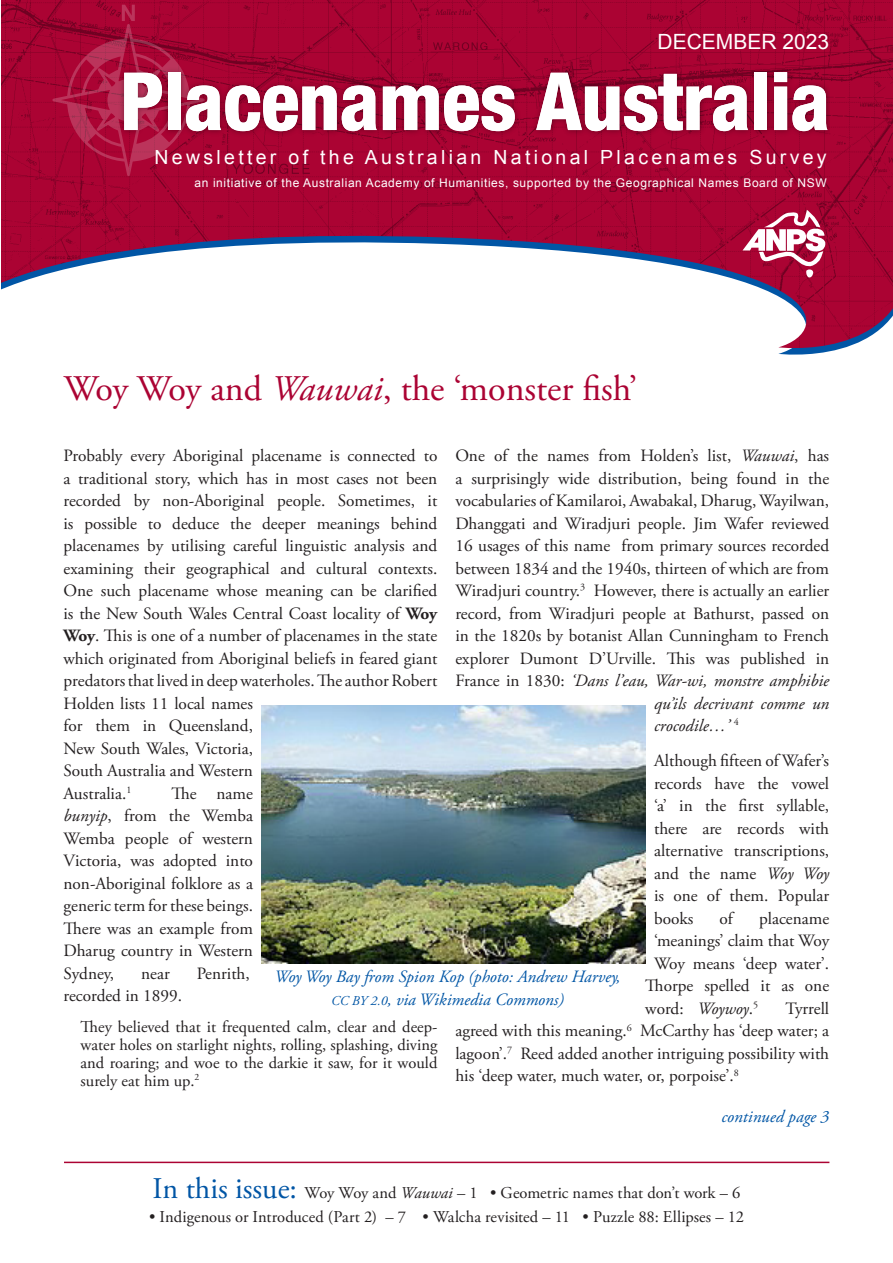
<style>
.page{position:relative;width:893px;height:1263px;background:#fff}
.page>*{position:absolute;margin:0;border:0;box-sizing:border-box;transform-origin:0 0}
.heading{font:36px "Adobe Garamond Pro";color:#ab0333}
.t1{font:21px "Arial";color:#fff}
.t2{font:19.5px "Arial";letter-spacing:.17em;color:#fff}
.text{font:17.25px/22.5px "Adobe Garamond Pro";color:#231f20;text-align:justify}
.t3{font:italic 17.25px/22.5px "Adobe Garamond Pro";color:#0155a5;text-align:center}
.text-2{font:italic 17.25px "Adobe Garamond Pro";color:#231f20}
.text-3{font:16.5px/18px "Adobe Garamond Pro";color:#231f20;text-align:justify}
.t4{font:12px "Arial";letter-spacing:.05em;color:#fff}
.s1{font-style:italic}
.s2{font-weight:700}
.s3{font-style:normal}
.s4{font-size:13.5px}
.s5{font-size:30px;color:#0155a5}
</style>
<div class="page">
<img style="left:1px;top:0;width:892px;height:350px">
<hr style="left:64px;top:1161px;width:765px;height:2px;background:#ab0333">
<img style="left:377px;top:64px;width:452px;height:76px">
<svg style="left:52px;top:5px;width:325px;height:171px;background:#b22950"></svg>
<svg style="left:383px;top:86px;width:132px;height:45px"></svg>
<svg style="left:536px;top:73px;width:212px;height:58px"></svg>
<div style="left:754px;top:73px;width:13px;height:57px;background:#fff"></div>
<svg style="left:774px;top:72px;width:53px;height:59px"></svg>
<svg style="left:742px;top:210px;width:83px;height:67px"></svg>
<img style="left:261px;top:706px;width:384px;height:258px">
<p class="t1" style="left:658px;top:28px;width:173px">DECEMBER 2023</p>
<p class="t2" style="left:155px;top:145px;width:674px">Newsletter of the Australian National Placenames Survey</p>
<p class="t4" style="left:195px;top:175px;width:634px">an initiative of the Australian Academy of Humanities, supported by the Geographical Names Board of NSW</p>
<p class="heading" style="left:64px;top:367px;width:575px">Woy Woy and <span class="s1">Wauwai</span>, the ‘monster fish’</p>
<p class="text" style="left:64px;top:445px;width:375px;text-align:left">Probably every Aboriginal placename is connected to a traditional story, which has in most cases not been recorded by non-Aboriginal people. Sometimes, it is possible to deduce the deeper meanings behind placenames by utilising careful linguistic analysis and examining their geographical and cultural contexts.<br>One such placename whose meaning can be clarified is the New South Wales Central Coast locality of <span class="s2">Woy Woy</span>. This is one of a number of placenames in the state which originated from Aboriginal beliefs in feared giant predators that lived in deep waterholes. The author Robert Holden lists 11 local names<br>for them in Queensland,<br>New South Wales, Victoria,<br>South Australia and Western<br>Australia.<sup>1</sup></p>
<p class="text" style="left:455px;top:445px;width:375px">One of the names from Holden’s list, <span class="s1">Wauwai</span>, has</p>
<p class="text" style="left:455px;top:467px;width:375px">a surprisingly wide distribution, being found in the</p>
<p class="text" style="left:455px;top:490px;width:375px">vocabularies of Kamilaroi, Awabakal, Dharug, Wayilwan,</p>
<p class="text" style="left:455px;top:512px;width:375px">Dhanggati and Wiradjuri people. Jim Wafer reviewed</p>
<p class="text" style="left:455px;top:535px;width:375px">16 usages of this name from primary sources recorded</p>
<p class="text" style="left:455px;top:557px;width:375px">between 1834 and the 1940s, thirteen of which are from</p>
<p class="text" style="left:455px;top:580px;width:375px">Wiradjuri country.<sup>3</sup> However, there is actually an earlier</p>
<p class="text" style="left:455px;top:602px;width:375px">record, from Wiradjuri people at Bathurst, passed on</p>
<p class="text" style="left:455px;top:625px;width:375px">in the 1820s by botanist Allan Cunningham to French</p>
<p class="text" style="left:455px;top:647px;width:375px">explorer Dumont D’Urville. This was published in</p>
<p class="text-2" style="left:455px;top:670px;width:375px"><span class="s3">France in 1830:</span> ‘Dans l’eau, War-wi, monstre amphibie</p>
<p class="text-2" style="left:654px;top:693px;width:177px">qu’ils decrivant comme un</p>
<p class="text-2" style="left:654px;top:715px;width:86px">crocodile…’ <sup>4</sup></p>
<p class="text" style="left:654px;top:750px;width:177px">Although fifteen of Wafer’s records have the vowel ‘a’ in the first syllable, there are records with alternative transcriptions, and the name <span class="s1">Woy Woy </span>is one of them. Popular books</p>
<p class="text" style="left:64px;top:782px;width:191px;text-indent:108px">The name <span class="s1">bunyip</span>, from the Wemba Wemba people of western Victoria, was adopted into non-Aboriginal folklore as a generic term for these beings.<br>There was an example from Dharug country in Western Sydney,</p>
<p class="text" style="left:719px;top:908px;width:15px">of</p>
<p class="text" style="left:759px;top:908px;width:72px">placename</p>
<p class="text" style="left:654px;top:930px;width:177px">‘meanings’ claim that Woy</p>
<p class="text" style="left:654px;top:953px;width:177px">Woy means ‘deep water’.</p>
<p class="text" style="left:645px;top:975px;width:185px">Thorpe spelled it as one</p>
<p class="text" style="left:645px;top:998px;width:115px">word: <span class="s1">Woywoy</span>.<sup>5</sup></p>
<p class="text" style="left:141px;top:962px;width:30px">near</p>
<p class="text" style="left:197px;top:962px;width:55px">Penrith,</p>
<p class="text" style="left:64px;top:985px;width:120px">recorded in 1899.</p>
<p class="text-3" style="left:81px;top:1018px;width:358px">They believed that it frequented calm, clear and deep&shy;water holes on starlight nights, rolling, splashing, diving and roaring; and woe to the darkie it saw, for it would surely eat him up.<sup>2</sup></p>
<p class="t3" style="left:275px;top:966px;width:347px">Woy Woy Bay from Spion Kop (photo: Andrew Harvey,<br><span class="s4">CC BY 2.0</span>, via Wikimedia Commons)</p>
<p class="text" style="left:455px;top:998px;width:375px;text-indent:330px">Tyrrell agreed with this meaning.<sup>6</sup> McCarthy has ‘deep water; a lagoon’.<sup>7</sup> Reed added another intriguing possibility with his ‘deep water, much water, or, porpoise’.<sup>8</sup></p>
<p class="t3" style="left:721px;top:1106px;width:109px">continued page 3</p>
<p class="text-3" style="left:153px;top:1184px;width:589px"><span class="s5">In this issue:</span> Woy Woy and <span class="s1">Wauwai</span> – 1 • Geometric names that don’t work – 6</p>
<p class="text-3" style="left:149px;top:1208px;width:596px">• Indigenous or Introduced (Part 2) – 7 • Walcha revisited – 11 • Puzzle 88: Ellipses – 12</p>
</div>
